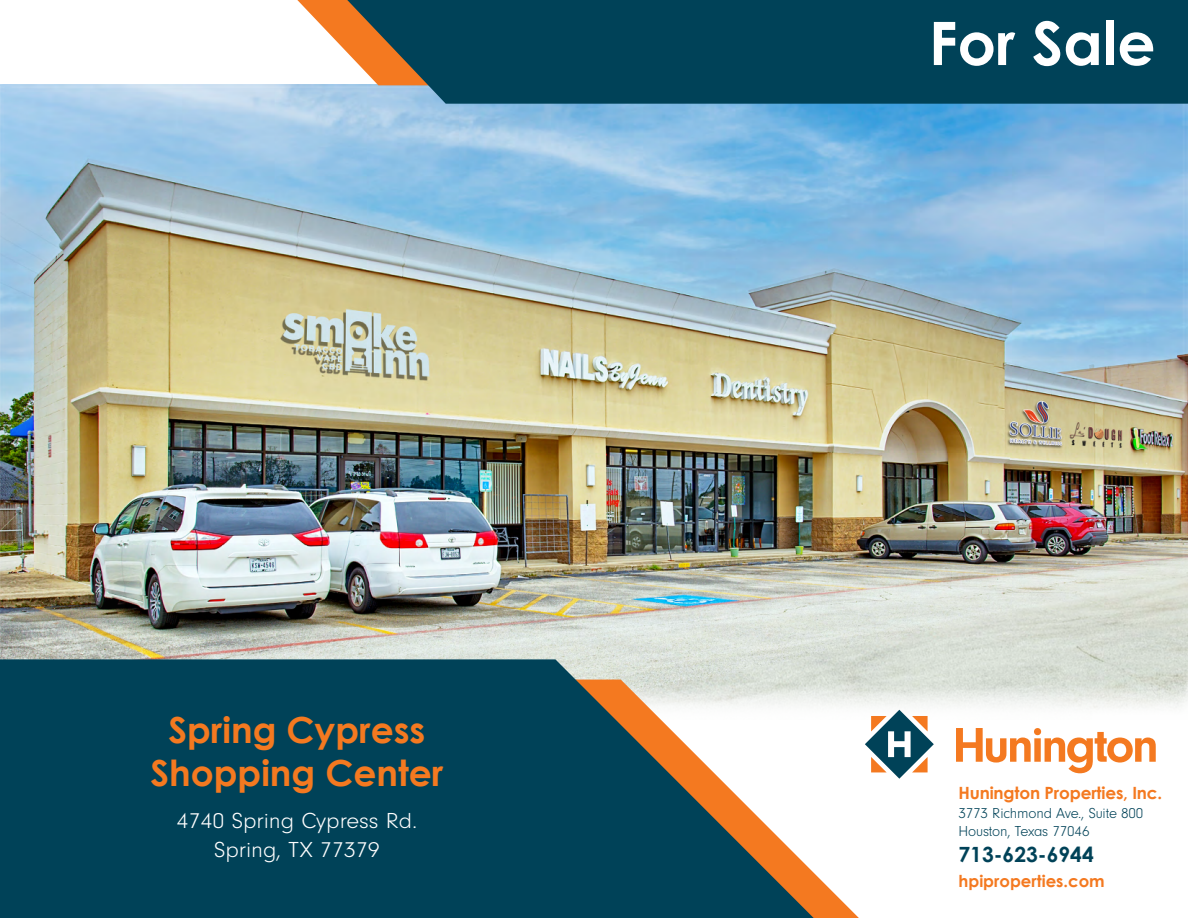
<style>
.page{position:relative;width:1188px;height:918px;background:#fff}
.page>*{position:absolute;margin:0;border:0;box-sizing:border-box;transform-origin:0 0}
.t1{font:700 60px "Century Gothic";color:#fff}
.t2{font:700 36px/43.2px "Century Gothic";color:#f47920;text-align:center}
.t3{font:300 22.5px/28.8px "Neuzeit Gro";color:#fff;text-align:center;scale:1.06 1}
.t4{font:700 21px "Century Gothic";color:#004258}
.t5{font:700 16.8px "Century Gothic";letter-spacing:-.01em;color:#f47920}
.t6{font:700 16.5px "Century Gothic";color:#f47920}
.t7{font:300 15px/18.8px "Neuzeit Gro";letter-spacing:-.01em;color:#004258}
</style>
<div class="page">
<img style="left:0;top:84px;width:1188px;height:626px">
<svg style="left:865px;top:710px;width:69px;height:69px"></svg>
<svg style="left:956px;top:728px;width:200px;height:45px"></svg>
<svg style="left:297px;top:0;width:50px;height:85px"></svg>
<div style="left:347px;top:0;width:841px;height:104px;background:#004258"></div>
<svg style="left:814px;top:680px;width:45px;height:238px"></svg>
<svg style="left:0;top:659px;width:814px;height:259px;background:#265866"></svg>
<h2 class="t2" style="left:150px;top:706px;width:295px">Spring Cypress<br>Shopping Center</h2>
<h3 class="t3" style="left:177px;top:807px;width:229px">4740 Spring Cypress Rd.<br>Spring, TX 77379</h3>
<h1 class="t1" style="left:929px;top:-2px;width:228px">For Sale</h1>
<p class="t5" style="left:959px;top:780px;width:205px">Hunington Properties, Inc.</p>
<p class="t7" style="left:959px;top:804px;width:186px">3773 Richmond Ave., Suite 800<br>Houston, Texas 77046</p>
<h3 class="t4" style="left:959px;top:838px;width:137px">713-623-6944</h3>
<p class="t6" style="left:959px;top:868px;width:148px">hpiproperties.com</p>
</div>
